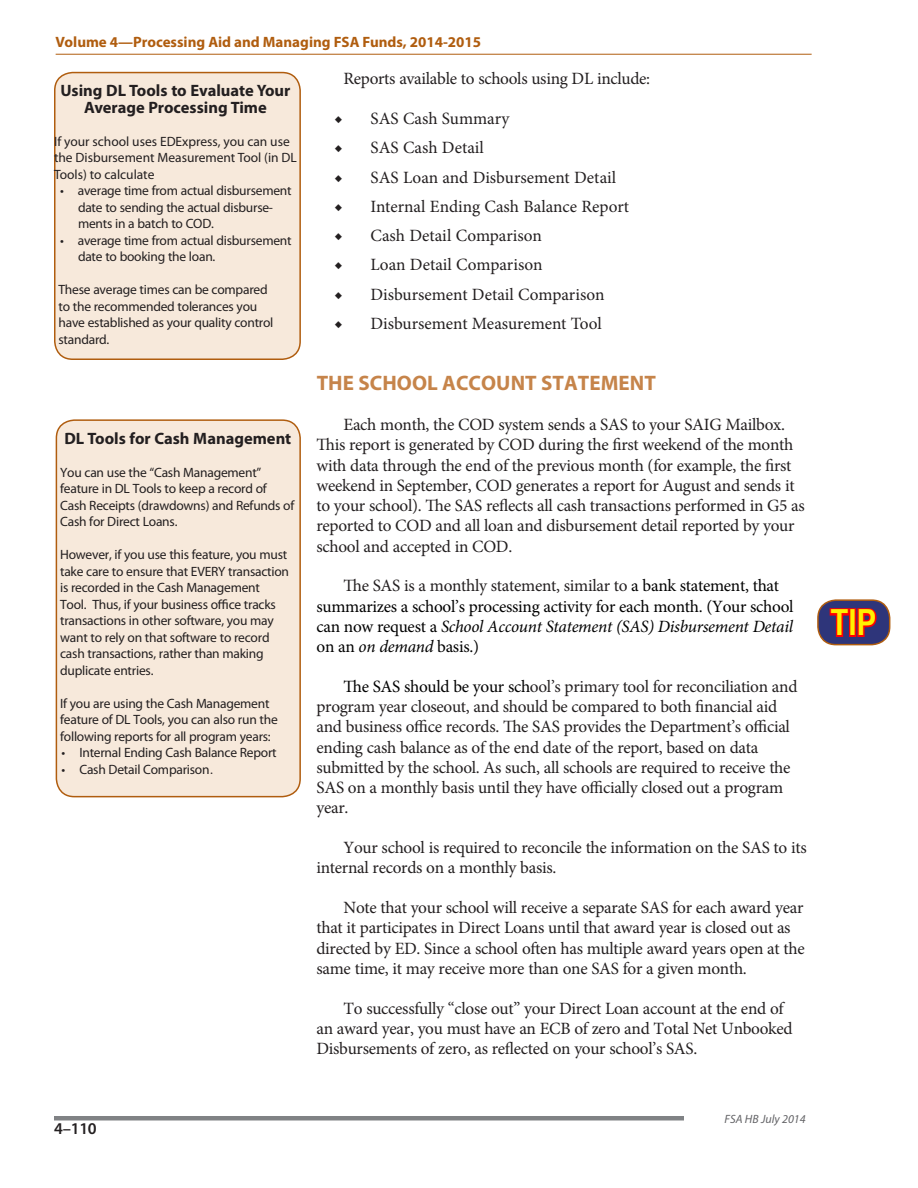
<style>
.page{position:relative;width:918px;height:1188px;background:#fff}
.page>*{position:absolute;margin:0;border:0;box-sizing:border-box;transform-origin:0 0}
.t1{font:700 36px "Arial Narrow";color:#fff101}
.New_Heading_1__ID{font:700 21px "Myriad Pro";letter-spacing:.005em;color:#c6844a}
.Body_Text__ID{font:17.25px/20.2px "Minion Pro";letter-spacing:-.015em;color:#231f20}
.Body_Text__ID-2{font:17.25px/20.2px "Minion Pro";letter-spacing:-.015em;color:#000}
.New_List_Level_1_Bul{font:17.25px "Minion Pro";color:#231f20}
.Sidebar_Example_Head{font:700 16.5px/16.5px "Myriad Pro";color:#231f20;text-align:center}
.t2{font:600 16.5px "Myriad Pro";color:#231f20}
.t3{font:700 15px "Myriad Pro";color:#b05d0f}
.Sidebar_Example_Text{font:13.5px/16.5px "Myriad Pro";letter-spacing:-.015em;color:#231f20}
.Sidebar_List_Bullted{font:13.5px/16.5px "Myriad Pro";letter-spacing:-.015em;color:#231f20}
.t4{font:italic 12px "Myriad Pro";color:#636366}
.s1{font-family:"Times"}
.s2{color:#231f20}
.s3{font-style:italic}
.s4{color:#000}
</style>
<div class="page">
<hr style="left:56px;top:54px;width:756px;height:1px;background:#b05d0f">
<hr style="left:54px;top:1116px;width:630px;height:4px;background:#808285">
<div style="left:56px;top:420px;width:244px;height:377px;background:#f7e9db;border-radius:18px"></div>
<div style="left:56px;top:419px;width:245px;height:378px;border:2px solid #b05d0f;border-radius:18px"></div>
<div style="left:55px;top:73px;width:245px;height:286px;background:#f7e9db;border-radius:18px"></div>
<div style="left:54px;top:72px;width:247px;height:288px;border:2px solid #b05d0f;border-radius:18px"></div>
<div style="left:818px;top:600px;width:72px;height:45px;background:#2e357a;border-radius:18px"></div>
<svg style="left:829px;top:608px;width:48px;height:29px"></svg>
<div style="left:817px;top:599px;width:73px;height:46px;border:2px solid #b05d0f;border-radius:18px"></div>
<p class="t3" style="left:56px;top:32px;width:427px">Volume 4—Processing Aid and Managing FSA Funds, 2014-2015</p>
<p class="Sidebar_Example_Head" style="left:61px;top:82px;width:231px">Using DL Tools to Evaluate Your<br>Average Processing Time</p>
<p class="Sidebar_Example_Text" style="left:54px;top:133px;width:244px">If your school uses EDExpress, you can use the Disbursement Measurement Tool (in DL<br>Tools) to calculate</p>
<p class="Sidebar_List_Bullted" style="left:78px;top:182px;width:215px;text-indent:-18px">• average time from actual disbursement date to sending the actual disburse&shy;ments in a batch to COD.</p>
<p class="Sidebar_List_Bullted" style="left:78px;top:232px;width:215px;text-indent:-18px">• average time from actual disbursement date to booking the loan.</p>
<p class="Sidebar_Example_Text" style="left:58px;top:281px;width:216px">These average times can be compared to the recommended tolerances you have established as your quality control standard.</p>
<p class="Sidebar_Example_Head" style="left:64px;top:429px;width:228px">DL Tools for Cash Management</p>
<p class="Sidebar_Example_Text" style="left:60px;top:464px;width:236px">You can use the “Cash Management” feature in DL Tools to keep a record of Cash Receipts (drawdowns) and Refunds of Cash for Direct Loans.</p>
<p class="Sidebar_Example_Text" style="left:60px;top:546px;width:231px">However, if you use this feature, you must take care to ensure that EVERY transaction is recorded in the Cash Management Tool. Thus, if your business office tracks transactions in other software, you may want to rely on that software to record cash transactions, rather than making duplicate entries.</p>
<p class="Sidebar_Example_Text" style="left:60px;top:695px;width:219px">If you are using the Cash Management feature of DL Tools, you can also run the following reports for all program years:</p>
<p class="Sidebar_List_Bullted" style="left:62px;top:744px;width:217px">• Internal Ending Cash Balance Report</p>
<p class="Sidebar_List_Bullted" style="left:62px;top:761px;width:153px">• Cash Detail Comparison<span class="s1">.</span></p>
<p class="Body_Text__ID" style="left:344px;top:69px;width:308px">Reports available to schools using DL include:</p>
<p class="New_List_Level_1_Bul" style="left:334px;top:107px;width:177px">◆ SAS Cash Summary</p>
<p class="New_List_Level_1_Bul" style="left:334px;top:136px;width:151px">◆ SAS Cash Detail</p>
<p class="New_List_Level_1_Bul" style="left:334px;top:166px;width:283px">◆ SAS Loan and Disbursement Detail</p>
<p class="New_List_Level_1_Bul" style="left:334px;top:195px;width:296px">◆ Internal Ending Cash Balance Report</p>
<p class="New_List_Level_1_Bul" style="left:334px;top:224px;width:209px">◆ Cash Detail Comparison</p>
<p class="New_List_Level_1_Bul" style="left:334px;top:253px;width:209px">◆ Loan Detail Comparison</p>
<p class="New_List_Level_1_Bul" style="left:334px;top:283px;width:271px">◆ Disbursement Detail Comparison</p>
<p class="New_List_Level_1_Bul" style="left:334px;top:312px;width:269px">◆ Disbursement Measurement Tool</p>
<p class="New_Heading_1__ID" style="left:317px;top:370px;width:341px">THE SCHOOL ACCOUNT STATEMENT</p>
<p class="Body_Text__ID" style="left:316px;top:415px;width:490px;text-indent:27px">Each month, the COD system sends a SAS to your SAIG Mailbox.<br>This report is generated by COD during the first weekend of the month with data through the end of the previous month (for example, the first weekend in September, COD generates a report for August and sends it to your school). The SAS reflects all cash transactions performed in G5 as reported to COD and all loan and disbursement detail reported by your school and accepted in COD.</p>
<p class="Body_Text__ID-2" style="left:316px;top:576px;width:479px;text-indent:27px"><span class="s2">The SAS is a monthly statement, similar to</span> a bank statement, that summarizes a school’s processing activity for each month. (Your school can now request a <span class="s3">School Account Statement (SAS) Disbursement Detail </span>on an <span class="s3">on demand</span> basis.)</p>
<p class="Body_Text__ID" style="left:316px;top:676px;width:483px;text-indent:27px"><span class="s4">The SAS should be your sch</span>ool’s primary tool for reconciliation and program year closeout, and should be compared to both financial aid and business office records. The SAS provides the Department’s official ending cash balance as of the end date of the report, based on data submitted by the school. As such, all schools are required to receive the SAS on a monthly basis until they have officially closed out a program year.</p>
<p class="Body_Text__ID" style="left:316px;top:838px;width:492px;text-indent:27px">Your school is required to reconcile the information on the SAS to its internal records on a monthly basis.</p>
<p class="Body_Text__ID" style="left:316px;top:898px;width:490px;text-indent:27px">Note that your school will receive a separate SAS for each award year that it participates in Direct Loans until that award year is closed out as directed by ED. Since a school often has multiple award years open at the same time, it may receive more than one SAS for a given month.</p>
<p class="Body_Text__ID" style="left:316px;top:998px;width:478px;text-indent:27px">To successfully “close out” your Direct Loan account at the end of an award year, you must have an ECB of zero and Total Net Unbooked<br>Disbursements of zero, as reflected on your school’s SAS.</p>
<p class="t2" style="left:54px;top:1118px;width:44px">4–110</p>
<p class="t4" style="left:724px;top:1112px;width:83px">FSA HB July 2014</p>
<p class="t1" style="left:830px;top:596px;width:47px">TIP</p>
</div>
